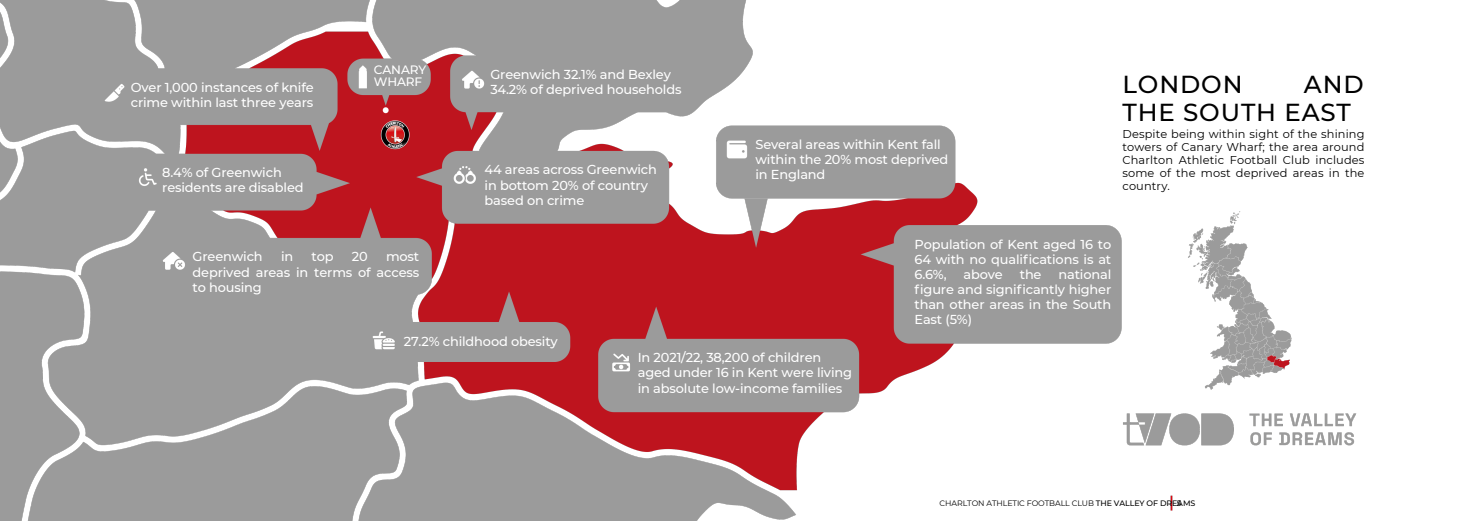
<style>
.page{position:relative;width:1474px;height:521px;background:#fff}
.page>*{position:absolute;margin:0;border:0;box-sizing:border-box;transform-origin:0 0}
.t1{font:500 24.5px/28.9px "Montserrat";letter-spacing:.035em;color:#000}
.t2{font:500 12.95px/15px "Montserrat";letter-spacing:-.01em;color:#fff}
.t3{font:500 12.16px/11.8px "Montserrat";letter-spacing:-.01em;color:#fff}
.t4{font:11.38px/13.1px "Montserrat";letter-spacing:.01em;color:#000;text-align:justify}
.t5{font:7.88px "Montserrat";letter-spacing:-.01em;color:#000}
.t6{font:500 7.88px "Montserrat";color:#000}
.s1{font-weight:500}
</style>
<div class="page">
<img style="left:0;top:0;width:1357px;height:520px">
<h2 class="t2" style="left:131px;top:80px;width:184px">Over 1,000 instances of knife crime within last three years</h2>
<h2 class="t2" style="left:162px;top:165px;width:143px">8.4% of Greenwich residents are disabled</h2>
<h3 class="t3" style="left:374px;top:64px;width:54px">CANARY<br>WHARF</h3>
<h2 class="t2" style="left:490px;top:67px;width:193px">Greenwich 32.1% and Bexley<br>34.2% of deprived households</h2>
<h2 class="t2" style="left:484px;top:162px;width:174px">44 areas across Greenwich in bottom 20% of country based on crime</h2>
<p class="t2" style="left:755px;top:137px;width:194px">Several areas within Kent fall within the 20% most deprived in England</p>
<h2 class="t1" style="left:1122px;top:69px;width:122px">LONDON</h2>
<h2 class="t1" style="left:1122px;top:69px;width:243px;text-indent:181px">AND<br>THE SOUTH EAST</h2>
<h2 class="t4" style="left:1122px;top:127px;width:243px">Despite being within sight of the shining towers of Canary Wharf; the area around Charlton Athletic Football Club includes some of the most deprived areas in the country.</h2>
<h2 class="t2" style="left:192px;top:249px;width:72px">Greenwich</h2>
<h2 class="t2" style="left:281px;top:249px;width:14px">in</h2>
<h2 class="t2" style="left:311px;top:249px;width:24px">top</h2>
<h2 class="t2" style="left:352px;top:249px;width:17px">20</h2>
<h2 class="t2" style="left:192px;top:249px;width:228px;text-align:justify;text-indent:193px">most deprived areas in terms of access to housing</h2>
<h2 class="t2" style="left:404px;top:333px;width:155px">27.2% childhood obesity</h2>
<h2 class="t2" style="left:637px;top:350px;width:216px">In 2021/22, 38,200 of children aged under 16 in Kent were living in absolute low-income families</h2>
<p class="t2" style="left:914px;top:236px;width:198px;text-align:justify">Population of Kent aged 16 to 64 with no qualifications is at 6.6%,</p>
<p class="t2" style="left:914px;top:266px;width:198px;text-align:justify;text-indent:144px">national figure and significantly higher than other areas in the South East (5%)</p>
<p class="t2" style="left:963px;top:266px;width:41px">above</p>
<p class="t2" style="left:1019px;top:266px;width:23px">the</p>
<h2 class="t5" style="left:939px;top:497px;width:243px">CHARLTON ATHLETIC FOOTBALL CLUB <span class="s1">THE VALLEY OF DRE5</span></h2>
<h2 class="t6" style="left:1177px;top:497px;width:20px">AMS</h2>
</div>
